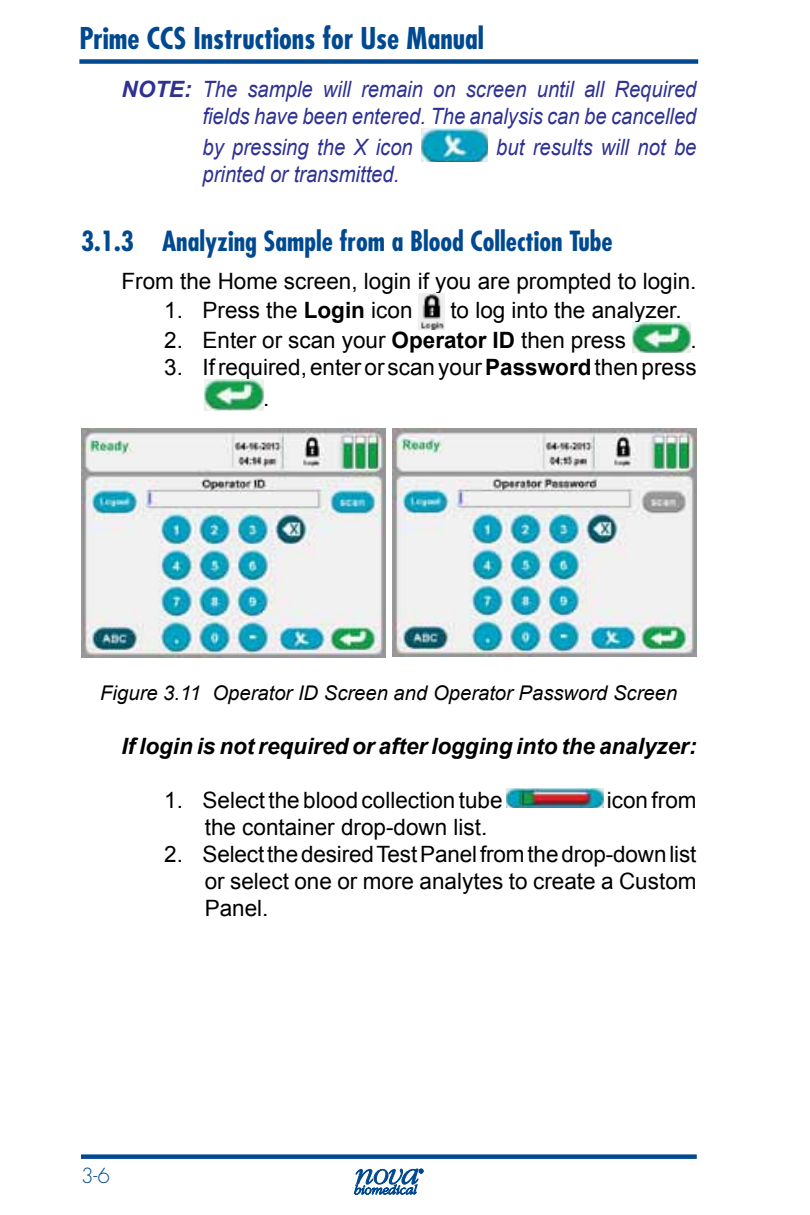
<style>
.page{position:relative;width:810px;height:1215px;background:#fff}
.page>*{position:absolute;margin:0;border:0;box-sizing:border-box;transform-origin:0 0}
.t1{font:700 condensed 29.25px "Futura";color:#004990}
.t2{font:700 condensed 27px "Futura";color:#004990}
.t3{font:22.5px/27px "Arial";color:#000}
.t4{font:italic 22.5px/27px "Arial";color:#2e3192;text-align:right;scale:.9 1}
.t5{font:italic 700 22.5px "Arial";color:#000}
.t6{font:italic 20.25px "Arial";color:#000}
.t7{font:300 20.25px "Futura";color:#004990}
.s1{font-weight:700}
</style>
<div class="page">
<div style="left:81px;top:1154px;width:616px;height:5px;background:#004990"></div>
<div style="left:79px;top:59px;width:619px;height:5px;background:#004990"></div>
<img style="left:421px;top:129px;width:67px;height:33px">
<img style="left:419px;top:293px;width:25px;height:36px">
<img style="left:632px;top:322px;width:58px;height:31px">
<img style="left:205px;top:380px;width:58px;height:30px">
<img style="left:506px;top:788px;width:97px;height:20px">
<img style="left:81px;top:429px;width:304px;height:228px">
<img style="left:392px;top:428px;width:304px;height:228px">
<svg style="left:354px;top:1169px;width:69px;height:26px"></svg>
<h1 class="t1" style="left:79px;top:19px;width:406px">Prime CCS Instructions for Use Manual</h1>
<p class="t4" style="left:122px;top:76px;width:640px"><span class="s1">NOTE:</span> The sample will remain on screen until all Required fields have been entered. The analysis can be cancelled</p>
<p class="t4" style="left:202px;top:134px;width:235px">by pressing the X icon</p>
<p class="t4" style="left:496px;top:134px;width:224px">but results will not be</p>
<p class="t4" style="left:203px;top:161px;width:220px">printed or transmitted.</p>
<p class="t2" style="left:81px;top:224px;width:533px">3.1.3 Analyzing Sample from a Blood Collection Tube</p>
<p class="t3" style="left:122px;top:267px;width:577px">From the Home screen, login if you are prompted to login.</p>
<p class="t3" style="left:164px;top:297px;width:250px">1. Press the <span class="s1">Login</span> icon</p>
<p class="t3" style="left:450px;top:297px;width:233px">to log into the analyzer.</p>
<p class="t3" style="left:164px;top:327px;width:463px">2. Enter or scan your <span class="s1">Operator ID</span> then press</p>
<p class="t3" style="left:690px;top:327px;width:8px">.</p>
<p class="t3" style="left:263px;top:352px;width:435px;line-height:30.4px;text-indent:-99px">3. If required, enter or scan your <span class="s1">Password</span> then press .</p>
<p class="t6" style="left:100px;top:680px;width:579px">Figure 3.11 Operator ID Screen and Operator Password Screen</p>
<p class="t5" style="left:122px;top:731px;width:577px">If login is not required or after logging into the analyzer:</p>
<p class="t3" style="left:164px;top:787px;width:340px">1. Select the blood collection tube</p>
<p class="t3" style="left:607px;top:787px;width:91px">icon from</p>
<p class="t3" style="left:205px;top:814px;width:284px">the container drop-down list.</p>
<p class="t3" style="left:205px;top:841px;width:493px;text-align:justify;text-indent:-40px">2. Select the desired Test Panel from the drop-down list or select one or more analytes to create a Custom Panel.</p>
<p class="t7" style="left:81px;top:1163px;width:30px">3-6</p>
</div>
